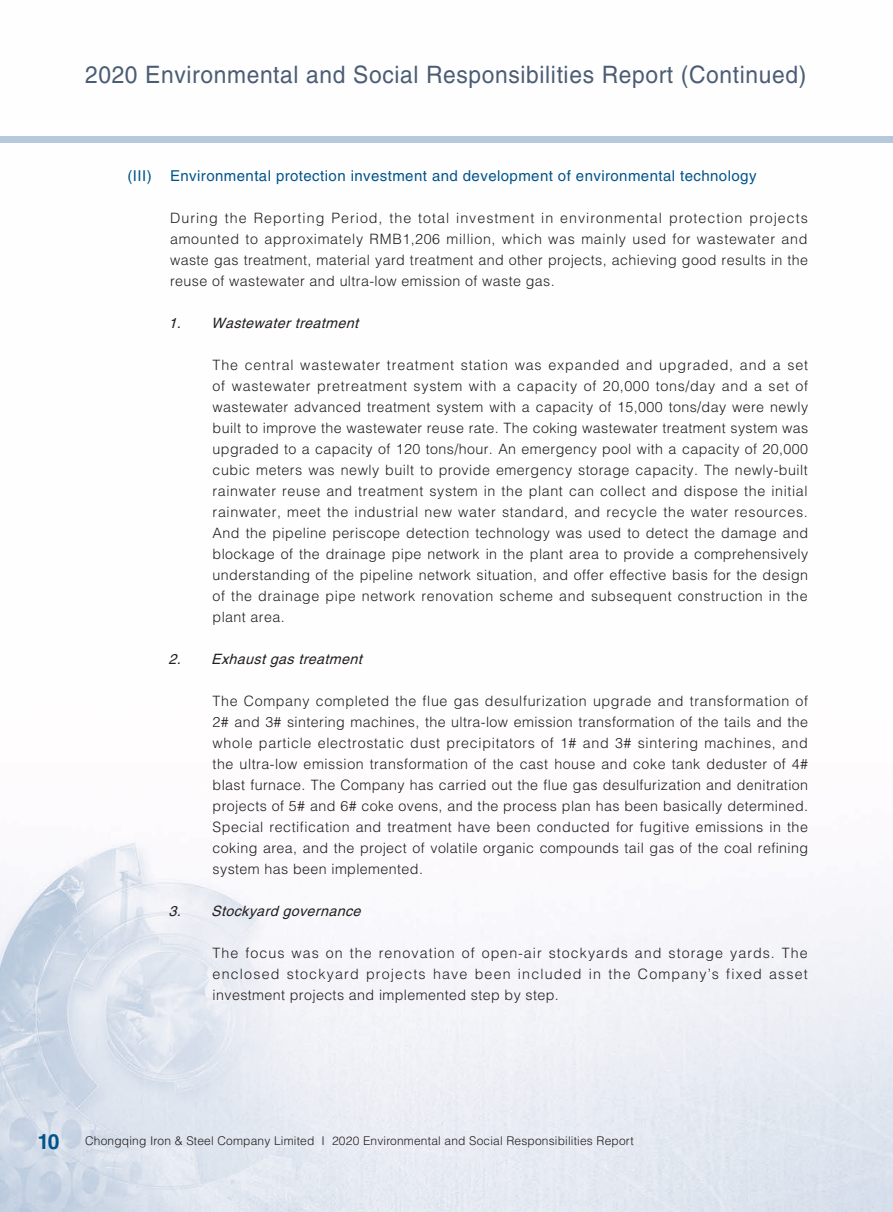
<style>
.page{position:relative;width:893px;height:1212px;background:#fff}
.page>*{position:absolute;margin:0;border:0;box-sizing:border-box;transform-origin:0 0}
.t1{font:24px "Helvetica LT Std";letter-spacing:.03em;color:#4b5d75;scale:.95 1}
.t2{font:15px "Helvetica LT Std";letter-spacing:.03em;color:#00558b}
.t3{font:300 14.25px/21px "Helvetica LT Std";letter-spacing:.03em;color:#231f20;text-align:justify}
.t4{font:italic 14.25px "Helvetica LT Std";color:#231f20}
.t5{font:300 12px "Helvetica LT Std";letter-spacing:.015em;color:#231f20}
.s1{font-weight:700;font-size:21px;color:#00558b}
</style>
<div class="page">
<img style="left:0;top:142px;width:893px;height:1070px">
<div style="left:0;top:136px;width:893px;height:6px;background:#b6c8dc"></div>
<h1 class="t1" style="left:85px;top:61px;width:761px">2020 Environmental and Social Responsibilities Report (Continued)</h1>
<p class="t2" style="left:128px;top:167px;width:630px">(III) Environmental protection investment and development of environmental technology</p>
<p class="t3" style="left:170px;top:207px;width:640px">During the Reporting Period, the total investment in environmental protection projects amounted to approximately RMB1,206 million, which was mainly used for wastewater and waste gas treatment, material yard treatment and other projects, achieving good results in the reuse of wastewater and ultra-low emission of waste gas.</p>
<p class="t4" style="left:169px;top:315px;width:195px">1. Wastewatertreatment</p>
<p class="t3" style="left:213px;top:354px;width:597px">The central wastewater treatment station was expanded and upgraded, and a set of wastewater pretreatment system with a capacity of 20,000 tons/day and a set of wastewater advanced treatment system with a capacity of 15,000 tons/day were newly built to improve the wastewater reuse rate. The coking wastewater treatment system was upgraded to a capacity of 120 tons/hour. An emergency pool with a capacity of 20,000 cubic meters was newly built to provide emergency storage capacity. The newly-built rainwater reuse and treatment system in the plant can collect and dispose the initial rainwater, meet the industrial new water standard, and recycle the water resources.<br>And the pipeline periscope detection technology was used to detect the damage and blockage of the drainage pipe network in the plant area to provide a comprehensively understanding of the pipeline network situation, and offer effective basis for the design of the drainage pipe network renovation scheme and subsequent construction in the plant area.</p>
<p class="t4" style="left:169px;top:651px;width:199px">2. Exhaustgas treatment</p>
<p class="t3" style="left:213px;top:690px;width:597px">The Company completed the flue gas desulfurization upgrade and transformation of 2# and 3# sintering machines, the ultra-low emission transformation of the tails and the whole particle electrostatic dust precipitators of 1# and 3# sintering machines, and the ultra-low emission transformation of the cast house and coke tank deduster of 4# blast furnace. The Company has carried out the flue gas desulfurization and denitration projects of 5# and 6# coke ovens, and the process plan has been basically determined.<br>Special rectification and treatment have been conducted for fugitive emissions in the coking area, and the project of volatile organic compounds tail gas of the coal refining system has been implemented.</p>
<p class="t4" style="left:169px;top:903px;width:198px">3. Stockyard governance</p>
<p class="t3" style="left:213px;top:942px;width:597px">The focus was on the renovation of open-air stockyards and storage yards. The enclosed stockyard projects have been included in the Company’s fixed asset investment projects and implemented step by step.</p>
<p class="t5" style="left:37px;top:1133px;width:598px"><span class="s1">10</span> Chongqing Iron &amp; Steel Company Limited I 2020 Environmental and Social Responsibilities Report</p>
</div>
